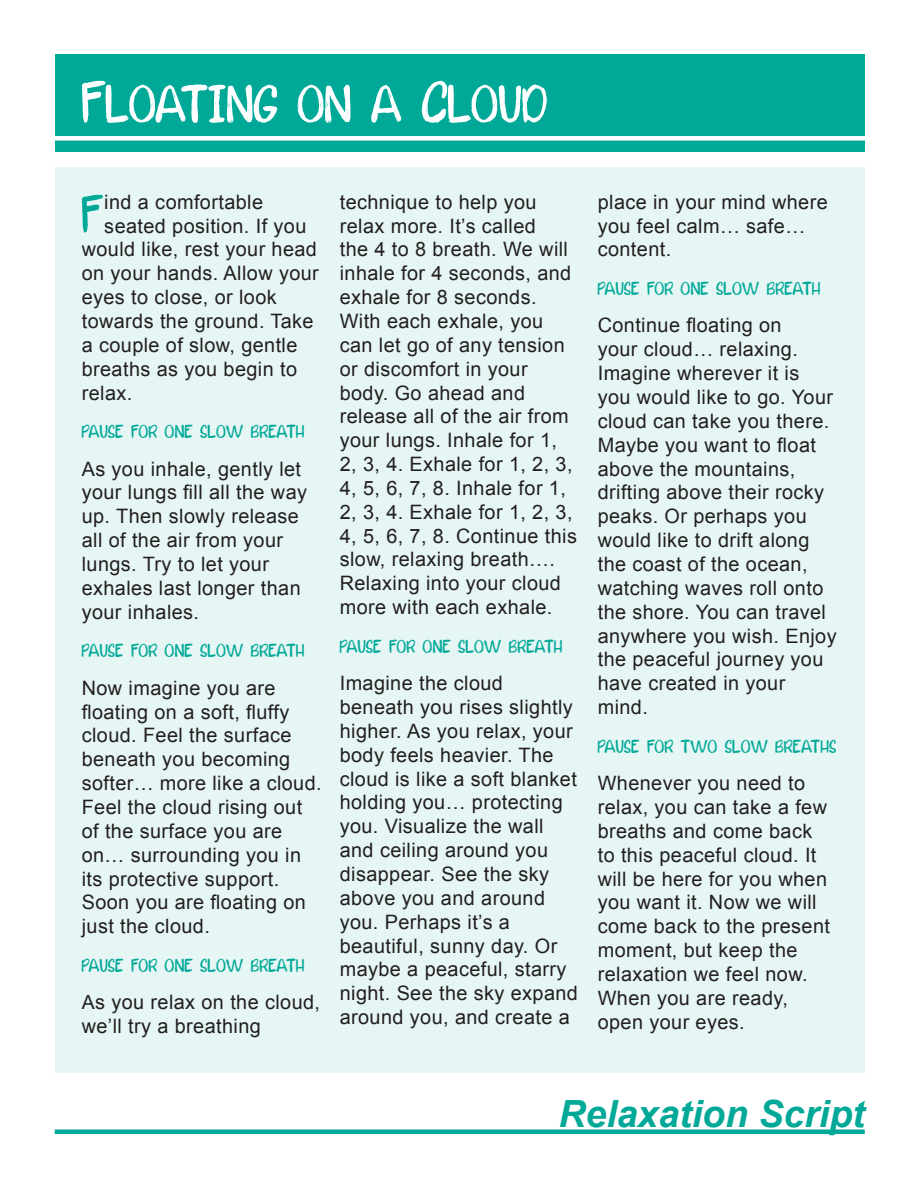
<style>
.page{position:relative;width:918px;height:1188px;background:#fff}
.page>*{position:absolute;margin:0;border:0;box-sizing:border-box;transform-origin:0 0}
.t1{font:60px "Calm Waters";letter-spacing:.01em;color:#fff}
.t2{font:54px "Calm Waters";color:#00a897}
.t3{font:italic 700 37.5px "Arial";color:#00a897}
.t4{font:21px "Calm Waters";letter-spacing:.03em;color:#00a897}
.t5{font:19.8px/23.9px "Arial";letter-spacing:.02em;color:#231f20}
.s1{font-size:19.5px}
</style>
<div class="page">
<div style="left:55px;top:167px;width:810px;height:906px;background:#e6f6f5"></div>
<div style="left:55px;top:54px;width:810px;height:98px;background:#00a897"></div>
<div style="left:1px;top:136px;width:917px;height:5px;background:#fff"></div>
<hr style="left:55px;top:1130px;width:810px;height:4px;background:#00a897">
<p class="t1" style="left:82px;top:67px;width:467px">Floating on a Cloud</p>
<p class="t2" style="left:82px;top:182px;width:23px">F</p>
<p class="t5" style="left:104px;top:190px;width:160px">ind a comfortable</p>
<p class="t5" style="left:104px;top:214px;width:204px">seated position. If you</p>
<p class="t5" style="left:82px;top:238px;width:237px">would like, rest your head</p>
<p class="t5" style="left:82px;top:262px;width:239px">on your hands. Allow your</p>
<p class="t5" style="left:82px;top:285px;width:197px">eyes to close, or look</p>
<p class="t5" style="left:82px;top:309px;width:233px">towards the ground. Take</p>
<p class="t5" style="left:82px;top:333px;width:217px">a couple of slow, gentle</p>
<p class="t5" style="left:82px;top:357px;width:217px">breaths as you begin to</p>
<p class="t5" style="left:82px;top:381px;width:52px">relax.</p>
<p class="t4" style="left:82px;top:419px;width:224px">pause for one slow breath</p>
<p class="t5" style="left:82px;top:457px;width:227px">As you inhale, gently let your lungs fill all the way up. Then slowly release all of the air from your lungs. Try to let your exhales last longer than your inhales.</p>
<p class="t4" style="left:82px;top:638px;width:224px">pause for one slow breath</p>
<p class="t5" style="left:82px;top:676px;width:241px">Now imagine you are floating on a soft, fluffy cloud. Feel the surface beneath you becoming softer… more like a cloud.<br>Feel the cloud rising out of the surface you are on… surrounding you in its protective support.<br>Soon you are floating on just the cloud.</p>
<p class="t4" style="left:82px;top:952px;width:224px">pause for one slow breath</p>
<p class="t5" style="left:82px;top:991px;width:240px"><span class="s1">A</span>s you relax on the cloud, we’ll try a breathing</p>
<p class="t5" style="left:340px;top:190px;width:239px">technique to help you relax more. It’s called<br>the 4 to 8 breath. We will inhale for 4 seconds, and exhale for 8 seconds.<br>With each exhale, you can let go of any tension or discomfort in your body. Go ahead and release all of the air from your lungs. Inhale for 1,<br>2, 3, 4. Exhale for 1, 2, 3,<br>4, 5, 6, 7, 8. Inhale for 1,<br>2, 3, 4. Exhale for 1, 2, 3,<br>4, 5, 6, 7, 8. Continue this slow, relaxing breath….<br>Relaxing into your cloud more with each exhale.</p>
<p class="t4" style="left:340px;top:633px;width:224px">pause for one slow breath</p>
<p class="t5" style="left:340px;top:672px;width:240px">Imagine the cloud beneath you rises slightly higher. As you relax, your body feels heavier. The cloud is like a soft blanket holding you… protecting you. Visualize the wall and ceiling around you disappear. See the sky above you and around you. Perhaps it’s a beautiful, sunny day. Or maybe a peaceful, starry night. See the sky expand around you, and create a</p>
<p class="t5" style="left:598px;top:190px;width:232px">place in your mind where you feel calm… safe… content.</p>
<p class="t4" style="left:598px;top:276px;width:224px">pause for one slow breath</p>
<p class="t5" style="left:598px;top:314px;width:240px">Continue floating on<br>your cloud… relaxing.<br>Imagine wherever it is you would like to go. Your cloud can take you there.<br>Maybe you want to float above the mountains, drifting above their rocky peaks. Or perhaps you would like to drift along the coast of the ocean, watching waves roll onto the shore. You can travel anywhere you wish. Enjoy the peaceful journey you have created in your mind.</p>
<p class="t4" style="left:598px;top:733px;width:240px">pause for two slow breaths</p>
<p class="t5" style="left:598px;top:771px;width:234px">Whenever you need to relax, you can take a few breaths and come back to this peaceful cloud. It will be here for you when you want it. Now we will come back to the present moment, but keep the relaxation we feel now.<br>When you are ready, open your eyes.</p>
<p class="t3" style="left:558px;top:1090px;width:308px">Relaxation Script</p>
</div>
